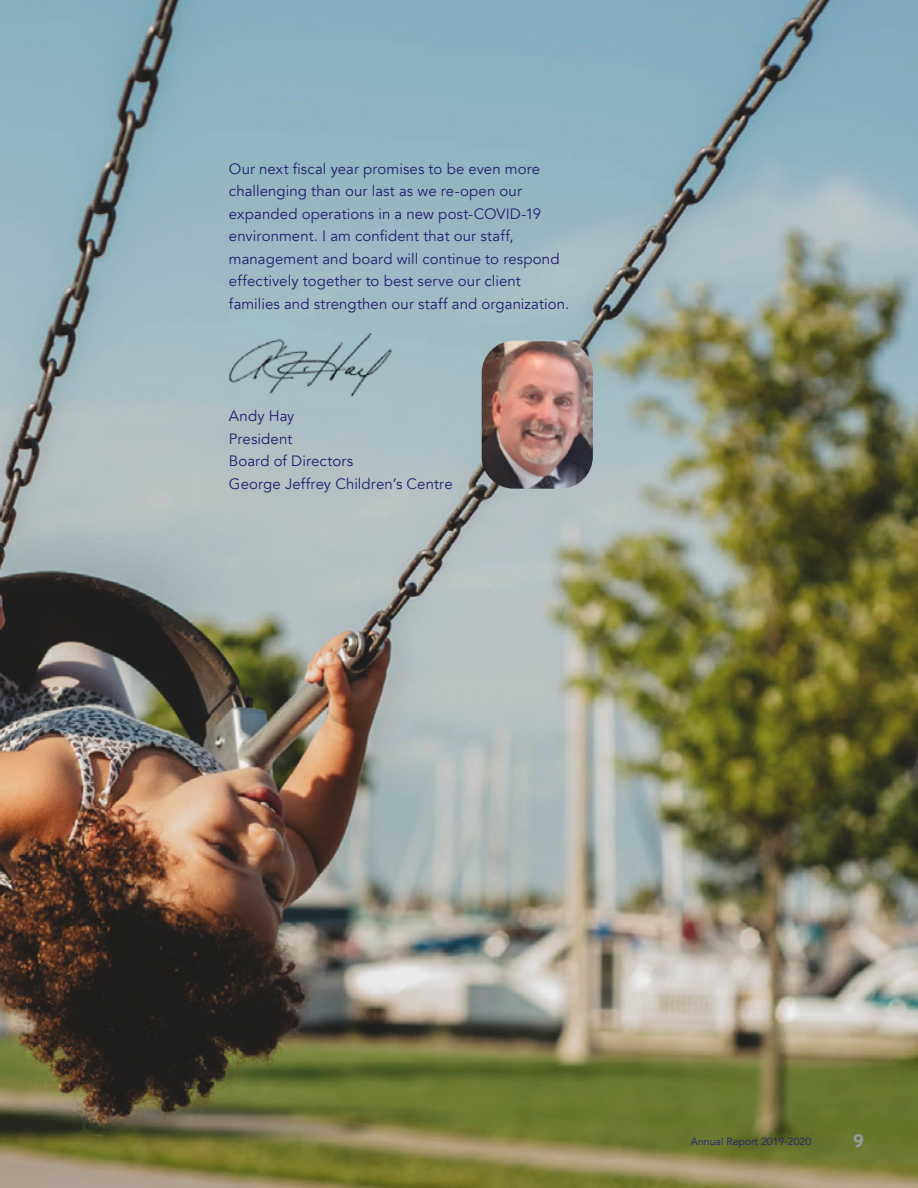
<style>
.page{position:relative;width:918px;height:1188px;background:#fff}
.page>*{position:absolute;margin:0;border:0;box-sizing:border-box;transform-origin:0 0}
.t1{font:700 18px "Aller";color:#949ca1}
.t2{font:15px/22.5px "Avenir";letter-spacing:.005em;color:#221f72}
.t3{font:10.5px "Avenir";color:#221f72}
</style>
<div class="page">
<img style="left:0;top:0;width:918px;height:1188px">
<img style="left:229px;top:333px;width:176px;height:68px">
<img style="left:482px;top:341px;width:111px;height:148px">
<p class="t2" style="left:229px;top:158px;width:342px">Our next fiscal year promises to be even more challenging than our last as we re-open our expanded operations in a new post-COVID-19 environment. I am confident that our staff, management and board will continue to respond effectively together to best serve our client families and strengthen our staff and organization.</p>
<p class="t2" style="left:229px;top:405px;width:225px">Andy Hay<br>President<br>Board of Directors<br>George Jeffrey Children’s Centre</p>
<p class="t3" style="left:691px;top:1135px;width:122px">Annual Report 2019-2020</p>
<p class="t1" style="left:853px;top:1130px;width:12px">9</p>
</div>
